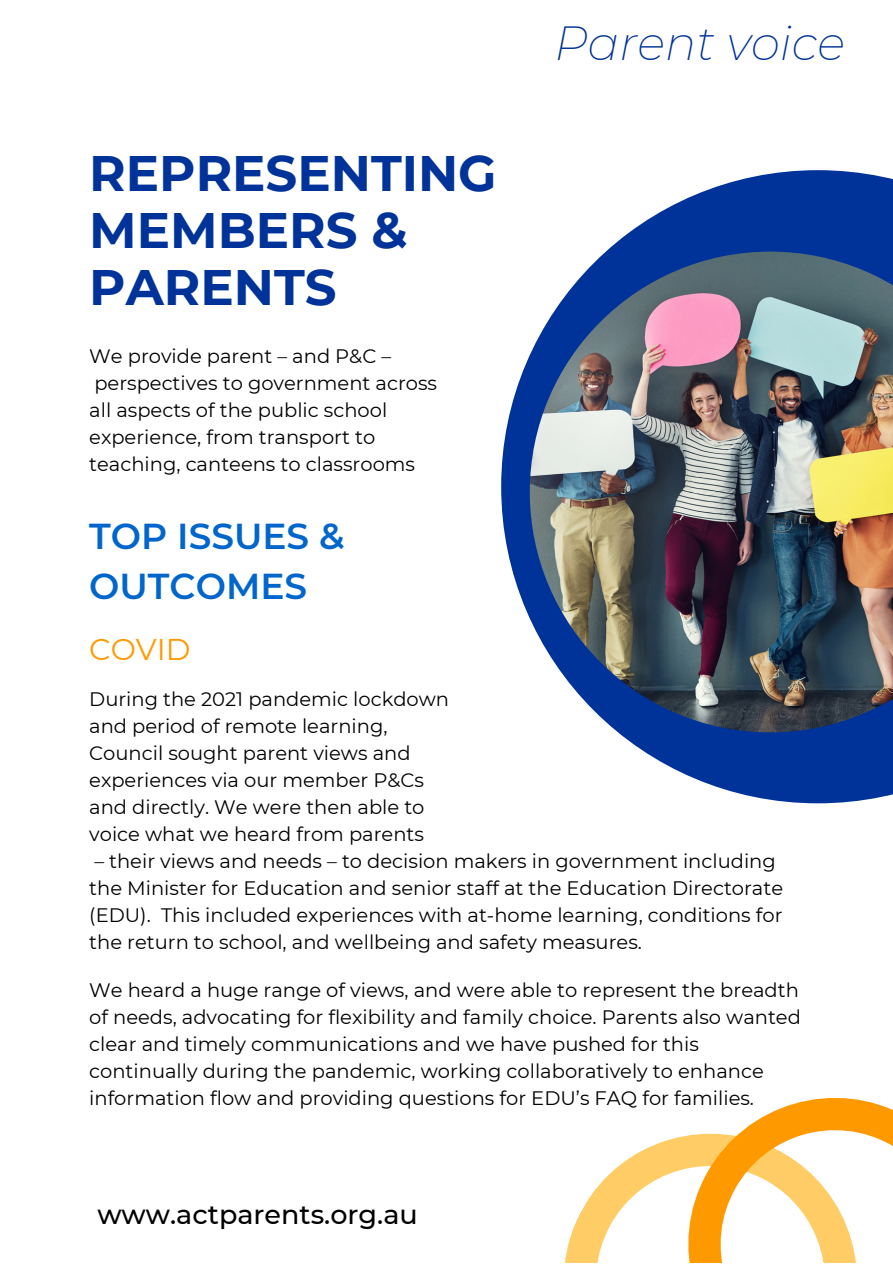
<style>
.page{position:relative;width:893px;height:1264px;background:#fff}
.page>*{position:absolute;margin:0;border:0;box-sizing:border-box;transform-origin:0 0}
.t1{font:700 49.8px/57.3px "Montserrat";color:#039}
.t2{font:italic 200 46.8px "Montserrat";color:#039}
.t3{font:600 36px/49.5px "Montserrat";color:#06c}
.t4{font:30px "Montserrat";color:#f90}
.t5{font:500 27px "Montserrat";color:#000}
.t6{font:19.5px/27px "Montserrat";color:#000}
</style>
<div class="page">
<svg style="left:501px;top:170px;width:391px;height:633px;fill:#039"></svg>
<img style="left:529px;top:251px;width:363px;height:481px">
<svg style="left:565px;top:1155px;width:70px;height:107px"></svg>
<svg style="left:635px;top:1098px;width:257px;height:164px"></svg>
<h1 class="t1" style="left:89px;top:144px;width:409px">REPRESENTING<br>MEMBERS &amp;<br>PARENTS</h1>
<p class="t6" style="left:89px;top:342px;width:349px">We provide parent – and P&amp;C – perspectives to government across all aspects of the public school experience, from transport to teaching, canteens to classrooms</p>
<h3 class="t3" style="left:89px;top:511px;width:257px">TOP ISSUES &amp;<br>OUTCOMES</h3>
<h3 class="t4" style="left:89px;top:630px;width:103px">COVID</h3>
<p class="t6" style="left:89px;top:685px;width:361px">During the 2021 pandemic lockdown and period of remote learning,<br>Council sought parent views and experiences via our member P&amp;Cs and directly. We were then able to voice what we heard from parents</p>
<h2 class="t2" style="left:554px;top:15px;width:292px">Parent voice</h2>
<p class="t6" style="left:89px;top:847px;width:695px">– their views and needs – to decision makers in government including the Minister for Education and senior staff at the Education Directorate (EDU). This included experiences with at-home learning, conditions for the return to school, and wellbeing and safety measures.</p>
<p class="t6" style="left:89px;top:976px;width:713px">We heard a huge range of views, and were able to represent the breadth of needs, advocating for flexibility and family choice. Parents also wanted clear and timely communications and we have pushed for this continually during the pandemic, working collaboratively to enhance information flow and providing questions for EDU’s FAQ for families.</p>
<h3 class="t5" style="left:97px;top:1197px;width:322px">www.actparents.org.au</h3>
</div>
